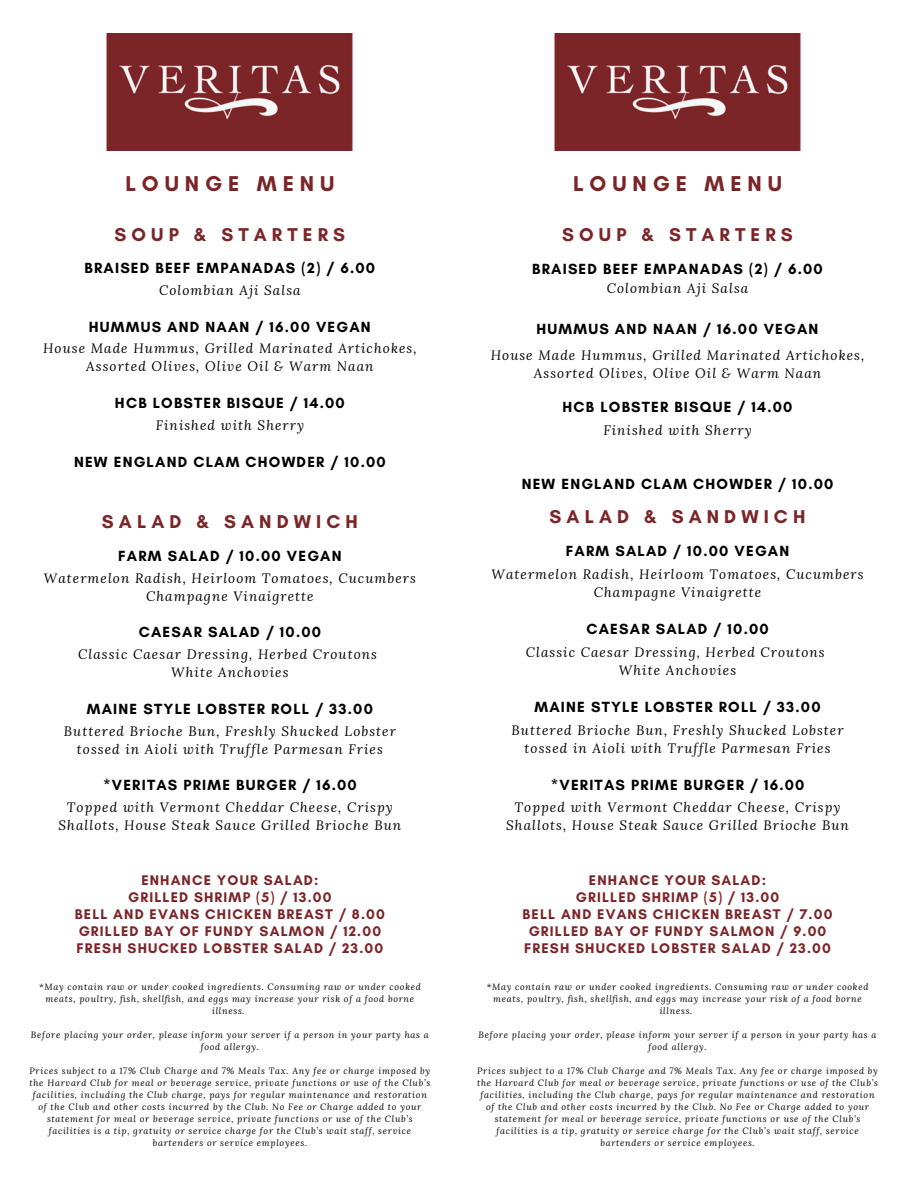
<style>
.page{position:relative;width:918px;height:1188px;background:#fff}
.page>*{position:absolute;margin:0;border:0;box-sizing:border-box;transform-origin:0 0}
.t1{font:700 21.9px "Glacial Indifference";letter-spacing:.27em;color:#7c2529}
.t2{font:700 18.9px "Glacial Indifference";letter-spacing:.27em;color:#7c2529}
.t3{font:700 15px "Glacial Indifference";letter-spacing:.08em;color:#000}
.t4{font:700 14.25px/16.8px "Glacial Indifference";letter-spacing:.08em;color:#7c2529;text-align:center}
.t5{font:italic 13.5px/18px "Lora";letter-spacing:.08em;color:#000;text-align:center}
.t6{font:italic 9px/12px "Lora";letter-spacing:.08em;color:#000;text-align:center}
</style>
<div class="page">
<img style="left:106px;top:33px;width:247px;height:117px">
<img style="left:554px;top:33px;width:247px;height:117px">
<h1 class="t1" style="left:125px;top:170px;width:211px">LOUNGE MENU</h1>
<h2 class="t2" style="left:115px;top:223px;width:232px">SOUP &amp; STARTERS</h2>
<h3 class="t3" style="left:85px;top:259px;width:292px">BRAISED BEEF EMPANADAS (2) / 6.00</h3>
<h3 class="t5" style="left:159px;top:281px;width:143px">Colombian Aji Salsa</h3>
<h3 class="t3" style="left:89px;top:317px;width:283px">HUMMUS AND NAAN / 16.00 VEGAN</h3>
<h3 class="t5" style="left:43px;top:339px;width:375px">House Made Hummus, Grilled Marinated Artichokes,<br>Assorted Olives, Olive Oil &amp; Warm Naan</h3>
<h3 class="t3" style="left:115px;top:394px;width:231px">HCB LOBSTER BISQUE / 14.00</h3>
<h3 class="t5" style="left:156px;top:416px;width:150px">Finished with Sherry</h3>
<h3 class="t3" style="left:74px;top:452px;width:313px">NEW ENGLAND CLAM CHOWDER / 10.00</h3>
<h2 class="t2" style="left:102px;top:511px;width:257px">SALAD &amp; SANDWICH</h2>
<h3 class="t3" style="left:118px;top:547px;width:225px">FARM SALAD / 10.00 VEGAN</h3>
<h3 class="t5" style="left:44px;top:568px;width:374px">Watermelon Radish, Heirloom Tomatoes, Cucumbers<br>Champagne Vinaigrette</h3>
<h3 class="t3" style="left:139px;top:623px;width:184px">CAESAR SALAD / 10.00</h3>
<h3 class="t5" style="left:78px;top:645px;width:300px">Classic Caesar Dressing, Herbed Croutons<br>White Anchovies</h3>
<h3 class="t3" style="left:87px;top:700px;width:288px">MAINE STYLE LOBSTER ROLL / 33.00</h3>
<h3 class="t5" style="left:64px;top:722px;width:334px">Buttered Brioche Bun, Freshly Shucked Lobster tossed in Aioli with Truffle Parmesan Fries</h3>
<h3 class="t3" style="left:103px;top:776px;width:255px">*VERITAS PRIME BURGER / 16.00</h3>
<h3 class="t5" style="left:59px;top:798px;width:344px">Topped with Vermont Cheddar Cheese, Crispy<br>Shallots, House Steak Sauce Grilled Brioche Bun</h3>
<h3 class="t4" style="left:75px;top:872px;width:311px">ENHANCE YOUR SALAD:<br>GRILLED SHRIMP (5) / 13.00<br>BELL AND EVANS CHICKEN BREAST / 8.00<br>GRILLED BAY OF FUNDY SALMON / 12.00<br>FRESH SHUCKED LOBSTER SALAD / 23.00</h3>
<p class="t6" style="left:39px;top:981px;width:383px">*May contain raw or under cooked ingredients. Consuming raw or under cooked meats, poultry, fish, shellfish, and eggs may increase your risk of a food borne illness.</p>
<p class="t6" style="left:31px;top:1029px;width:399px">Before placing your order, please inform your server if a person in your party has a food allergy.</p>
<p class="t6" style="left:29px;top:1065px;width:402px">Prices subject to a 17% Club Charge and 7% Meals Tax. Any fee or charge imposed by the Harvard Club for meal or beverage service, private functions or use of the Club’s facilities, including the Club charge, pays for regular maintenance and restoration of the Club and other costs incurred by the Club. No Fee or Charge added to your statement for meal or beverage service, private functions or use of the Club’s facilities is a tip, gratuity or service charge for the Club’s wait staff, service bartenders or service employees.</p>
<h1 class="t1" style="left:573px;top:170px;width:211px">LOUNGE MENU</h1>
<h2 class="t2" style="left:562px;top:223px;width:232px">SOUP &amp; STARTERS</h2>
<h3 class="t3" style="left:532px;top:260px;width:292px">BRAISED BEEF EMPANADAS (2) / 6.00</h3>
<h3 class="t5" style="left:607px;top:279px;width:143px">Colombian Aji Salsa</h3>
<h3 class="t3" style="left:537px;top:320px;width:283px">HUMMUS AND NAAN / 16.00 VEGAN</h3>
<h3 class="t5" style="left:491px;top:346px;width:375px">House Made Hummus, Grilled Marinated Artichokes,<br>Assorted Olives, Olive Oil &amp; Warm Naan</h3>
<h3 class="t3" style="left:563px;top:398px;width:231px">HCB LOBSTER BISQUE / 14.00</h3>
<h3 class="t5" style="left:603px;top:421px;width:150px">Finished with Sherry</h3>
<h3 class="t3" style="left:522px;top:474px;width:313px">NEW ENGLAND CLAM CHOWDER / 10.00</h3>
<h2 class="t2" style="left:550px;top:505px;width:257px">SALAD &amp; SANDWICH</h2>
<h3 class="t3" style="left:566px;top:541px;width:225px">FARM SALAD / 10.00 VEGAN</h3>
<h3 class="t5" style="left:492px;top:565px;width:374px">Watermelon Radish, Heirloom Tomatoes, Cucumbers<br>Champagne Vinaigrette</h3>
<h3 class="t3" style="left:586px;top:619px;width:184px">CAESAR SALAD / 10.00</h3>
<h3 class="t5" style="left:526px;top:643px;width:300px">Classic Caesar Dressing, Herbed Croutons<br>White Anchovies</h3>
<h3 class="t3" style="left:535px;top:697px;width:288px">MAINE STYLE LOBSTER ROLL / 33.00</h3>
<h3 class="t5" style="left:511px;top:721px;width:334px">Buttered Brioche Bun, Freshly Shucked Lobster tossed in Aioli with Truffle Parmesan Fries</h3>
<h3 class="t3" style="left:551px;top:775px;width:255px">*VERITAS PRIME BURGER / 16.00</h3>
<h3 class="t5" style="left:506px;top:798px;width:344px">Topped with Vermont Cheddar Cheese, Crispy<br>Shallots, House Steak Sauce Grilled Brioche Bun</h3>
<h3 class="t4" style="left:523px;top:872px;width:311px">ENHANCE YOUR SALAD:<br>GRILLED SHRIMP (5) / 13.00<br>BELL AND EVANS CHICKEN BREAST / 7.00<br>GRILLED BAY OF FUNDY SALMON / 9.00<br>FRESH SHUCKED LOBSTER SALAD / 23.00</h3>
<p class="t6" style="left:487px;top:981px;width:383px">*May contain raw or under cooked ingredients. Consuming raw or under cooked meats, poultry, fish, shellfish, and eggs may increase your risk of a food borne illness.</p>
<p class="t6" style="left:479px;top:1029px;width:399px">Before placing your order, please inform your server if a person in your party has a food allergy.</p>
<p class="t6" style="left:477px;top:1065px;width:402px">Prices subject to a 17% Club Charge and 7% Meals Tax. Any fee or charge imposed by the Harvard Club for meal or beverage service, private functions or use of the Club’s facilities, including the Club charge, pays for regular maintenance and restoration of the Club and other costs incurred by the Club. No Fee or Charge added to your statement for meal or beverage service, private functions or use of the Club’s facilities is a tip, gratuity or service charge for the Club’s wait staff, service bartenders or service employees.</p>
</div>
